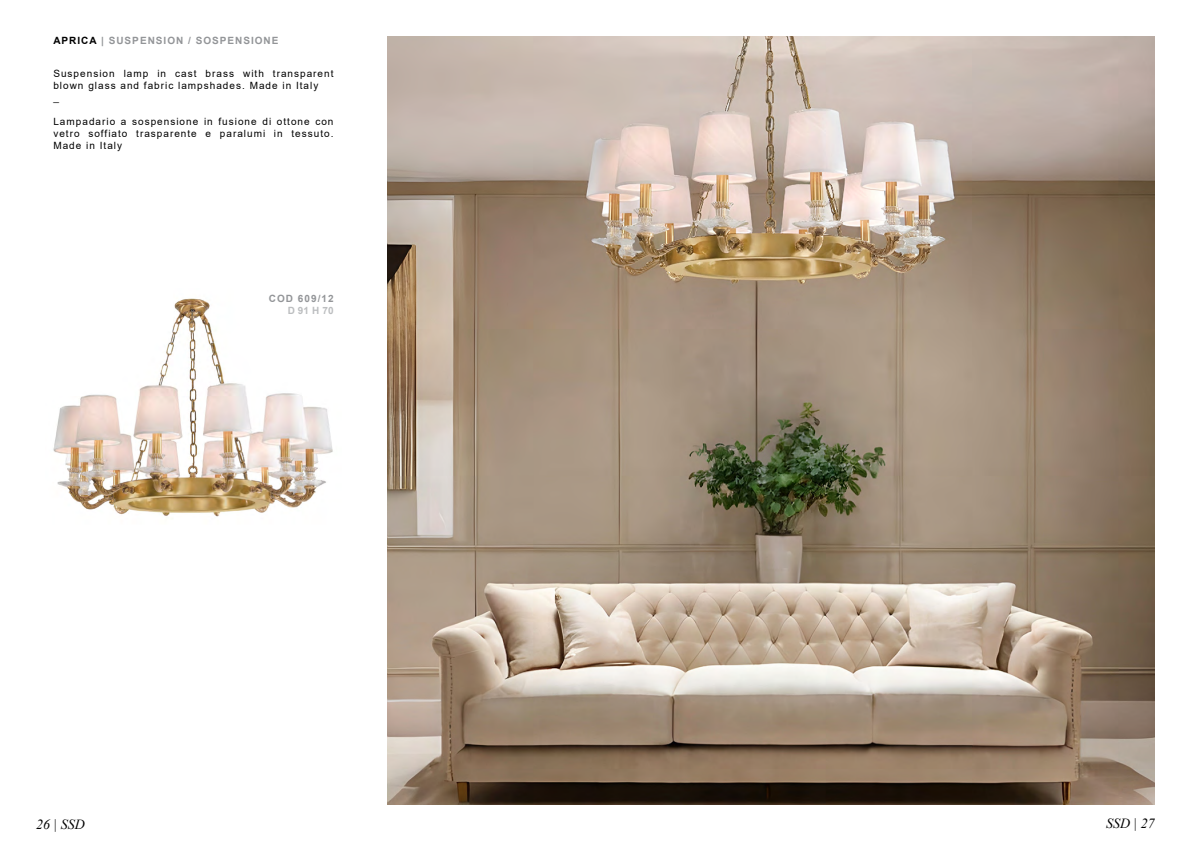
<style>
.page{position:relative;width:1191px;height:842px;background:#fff}
.page>*{position:absolute;margin:0;border:0;box-sizing:border-box;transform-origin:0 0}
.t1{font:italic 14px "Times New Roman";color:#000}
.t2{font:10px/12px "Arial";letter-spacing:.1em;color:#000}
.t3{font:700 10px "Arial";letter-spacing:.1em;color:#939598}
.t4{font:700 10px "Arial";color:#bcbec0}
.s1{color:#000}
</style>
<div class="page">
<img style="left:387px;top:37px;width:768px;height:767px">
<img style="left:53px;top:298px;width:280px;height:219px">
<p class="t3" style="left:53px;top:33px;width:227px"><span class="s1">APRICA</span> | SUSPENSION / SOSPENSIONE</p>
<p class="t2" style="left:53px;top:67px;width:282px">Suspension lamp in cast brass with transparent blown glass and fabric lampshades. Made in Italy<br>_</p>
<p class="t2" style="left:53px;top:115px;width:282px;text-align:justify">Lampadario a sospensione in fusione di ottone con vetro soffiato trasparente e paralumi in tessuto.<br>Made in Italy</p>
<p class="t3" style="left:269px;top:292px;width:66px">COD 609/12</p>
<p class="t4" style="left:288px;top:304px;width:47px">D 91 H 70</p>
<h1 class="t1" style="left:36px;top:814px;width:50px">26 | SSD</h1>
<h1 class="t1" style="left:1106px;top:813px;width:50px">SSD | 27</h1>
</div>
